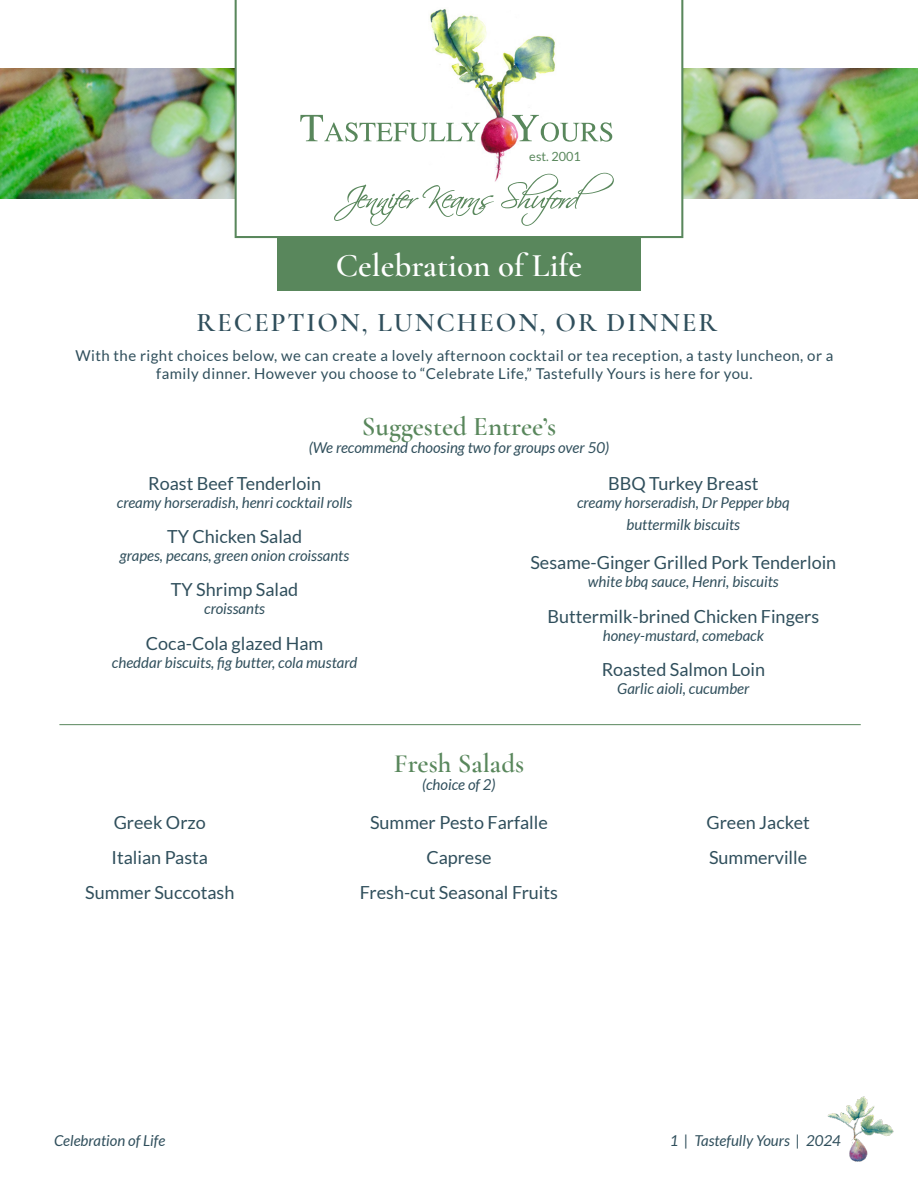
<style>
.page{position:relative;width:918px;height:1188px;background:#fff}
.page>*{position:absolute;margin:0;border:0;box-sizing:border-box;transform-origin:0 0}
.t1{font:600 33px "Cormorant Garamond";color:#fff}
.t2{font:600 27px "Cormorant Garamond";color:#59875c}
.t3{font:600 27px "Cormorant Garamond";letter-spacing:.07em;color:#304f5c}
.t4{font:18px "Lato";color:#304f5c}
.t5{font:italic 15px/21.6px "Lato";color:#304f5c;text-align:center}
.t6{font:15px/18px "Lato";letter-spacing:.03em;color:#304f5c;text-align:center}
.t7{font:12.6px "Lato";color:#59875c}
</style>
<div class="page">
<img style="left:828px;top:1097px;width:66px;height:65px">
<img style="left:0;top:68px;width:918px;height:131px">
<div style="left:277px;top:238px;width:364px;height:52px;background:#59875c"></div>
<hr style="left:59px;top:724px;width:802px;height:1px;background:#59875c">
<svg style="left:235px;top:0;width:448px;height:238px"></svg>
<img style="left:425px;top:8px;width:137px;height:178px">
<svg style="left:300px;top:115px;width:180px;height:27px"></svg>
<svg style="left:512px;top:115px;width:100px;height:27px"></svg>
<svg style="left:334px;top:185px;width:160px;height:41px"></svg>
<svg style="left:501px;top:173px;width:113px;height:53px"></svg>
<p class="t7" style="left:529px;top:150px;width:53px">est. 2001</p>
<p class="t1" style="left:336px;top:245px;width:248px">Celebration of Life</p>
<p class="t3" style="left:197px;top:305px;width:522px">RECEPTION, LUNCHEON, OR DINNER</p>
<p class="t6" style="left:75px;top:346px;width:760px">With the right choices below, we can create a lovely afternoon cocktail or tea reception, a tasty luncheon, or a family dinner. However you choose to “Celebrate Life,” Tastefully Yours is here for you.</p>
<p class="t2" style="left:362px;top:410px;width:196px">Suggested Entree’s</p>
<p class="t5" style="left:309px;top:437px;width:302px">(We recommend choosing two for groups over 50)</p>
<p class="t4" style="left:148px;top:474px;width:174px">Roast Beef Tenderloin</p>
<p class="t5" style="left:117px;top:492px;width:237px">creamy horseradish, henri cocktail rolls</p>
<p class="t4" style="left:167px;top:527px;width:137px">TY Chicken Salad</p>
<p class="t5" style="left:120px;top:546px;width:231px">grapes, pecans, green onion croissants</p>
<p class="t4" style="left:171px;top:580px;width:129px">TY Shrimp Salad</p>
<p class="t5" style="left:204px;top:599px;width:62px">croissants</p>
<p class="t4" style="left:146px;top:633px;width:179px">Coca-Cola glazed Ham</p>
<p class="t5" style="left:112px;top:652px;width:247px">cheddar biscuits, fig butter, cola mustard</p>
<p class="t4" style="left:608px;top:474px;width:152px">BBQ Turkey Breast</p>
<p class="t5" style="left:577px;top:492px;width:214px">creamy horseradish, Dr Pepper bbq buttermilk biscuits</p>
<p class="t4" style="left:530px;top:553px;width:307px">Sesame-Ginger Grilled Pork Tenderloin</p>
<p class="t5" style="left:588px;top:572px;width:192px">white bbq sauce, Henri, biscuits</p>
<p class="t4" style="left:547px;top:606px;width:273px">Buttermilk-brined Chicken Fingers</p>
<p class="t5" style="left:603px;top:625px;width:163px">honey-mustard, comeback</p>
<p class="t4" style="left:602px;top:659px;width:165px">Roasted Salmon Loin</p>
<p class="t5" style="left:617px;top:678px;width:134px">Garlic aioli, cucumber</p>
<p class="t2" style="left:394px;top:747px;width:132px">Fresh Salads</p>
<p class="t5" style="left:422px;top:774px;width:75px">(choice of 2)</p>
<p class="t4" style="left:114px;top:812px;width:94px">Greek Orzo</p>
<p class="t4" style="left:112px;top:847px;width:98px">Italian Pasta</p>
<p class="t4" style="left:85px;top:882px;width:151px">Summer Succotash</p>
<p class="t4" style="left:370px;top:812px;width:179px">Summer Pesto Farfalle</p>
<p class="t4" style="left:426px;top:847px;width:67px">Caprese</p>
<p class="t4" style="left:360px;top:882px;width:200px">Fresh-cut Seasonal Fruits</p>
<p class="t4" style="left:706px;top:812px;width:105px">Green Jacket</p>
<p class="t4" style="left:709px;top:847px;width:100px">Summerville</p>
<p class="t5" style="left:54px;top:1130px;width:113px">Celebration of Life</p>
<p class="t5" style="left:670px;top:1130px;width:173px">1 | Tastefully Yours | 2024</p>
</div>
